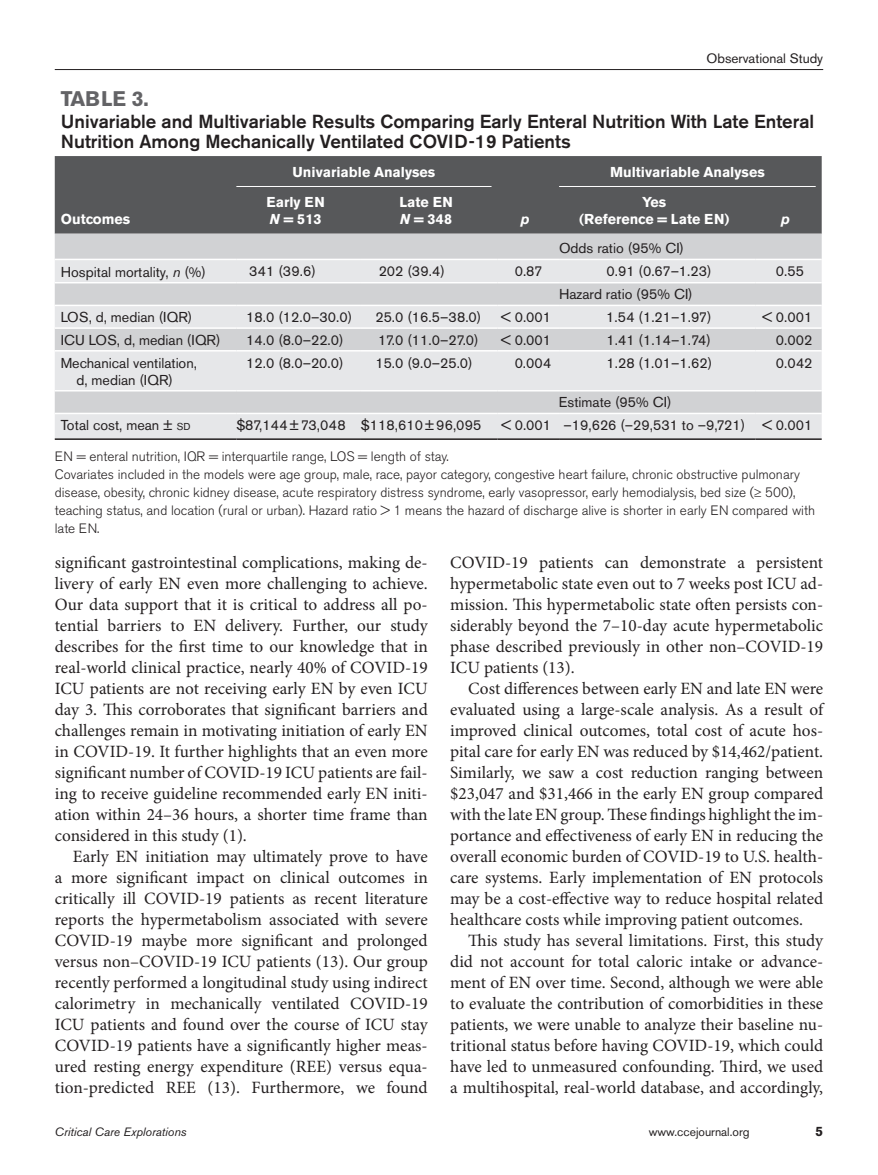
<style>
.page{position:relative;width:878px;height:1175px;background:#fff}
.page>*{position:absolute;margin:0;border:0;box-sizing:border-box;transform-origin:0 0}
.t1{font:700 21px "Akzidenz Grotesk BE";color:#636366}
.t2{font:500 18.75px/19.5px "Akzidenz Grotesk BE";color:#231f20}
.t3{font:17.25px/21px "Minion Pro";color:#231f20;text-align:justify}
.t4{font:14.25px/17.2px "Akzidenz Grotesk BE";color:#231f20;text-align:center}
.t5{font:700 14.25px/17.2px "Akzidenz Grotesk BE";color:#fff}
.t6{font:italic 700 14.25px "Akzidenz Grotesk BE";color:#fff}
.t7{font:300 13.5px/18px "Akzidenz Grotesk BE";color:#231f20}
.t8{font:13.5px "Akzidenz Grotesk BE";color:#231f20}
.t9{font:700 13.5px "Akzidenz Grotesk BE";color:#231f20}
.t10{font:italic 12px "Akzidenz Grotesk BE";color:#231f20}
.t11{font:12px "Akzidenz Grotesk BE";color:#231f20}
.s1{font-style:italic}
.s2{font-size:10.05px}
</style>
<div class="page">
<hr style="left:55px;top:69px;width:768px;height:1px;background:#231f20">
<div style="left:55px;top:156px;width:766px;height:78px;background:#57585a"></div>
<div style="left:55px;top:234px;width:766px;height:25px;background:#d1d2d4"></div>
<svg style="left:55px;top:260px;width:766px;height:178px;background:#dedfe1"></svg>
<hr style="left:55px;top:282px;width:181px;height:1px;background:#fff">
<hr style="left:236px;top:282px;width:125px;height:1px;background:#fff">
<hr style="left:361px;top:282px;width:136px;height:1px;background:#fff">
<hr style="left:497px;top:282px;width:62px;height:1px;background:#fff">
<hr style="left:559px;top:282px;width:196px;height:1px;background:#fff">
<hr style="left:755px;top:282px;width:66px;height:1px;background:#fff">
<hr style="left:55px;top:305px;width:181px;height:1px;background:#fff">
<hr style="left:236px;top:305px;width:125px;height:1px;background:#fff">
<hr style="left:361px;top:305px;width:136px;height:1px;background:#fff">
<hr style="left:497px;top:305px;width:62px;height:1px;background:#fff">
<hr style="left:559px;top:305px;width:196px;height:1px;background:#fff">
<hr style="left:755px;top:305px;width:66px;height:1px;background:#fff">
<hr style="left:55px;top:327px;width:181px;height:2px;background:#fff">
<hr style="left:236px;top:327px;width:125px;height:2px;background:#fff">
<hr style="left:361px;top:327px;width:136px;height:2px;background:#fff">
<hr style="left:497px;top:327px;width:62px;height:2px;background:#fff">
<hr style="left:559px;top:327px;width:196px;height:2px;background:#fff">
<hr style="left:755px;top:327px;width:66px;height:2px;background:#fff">
<hr style="left:55px;top:350px;width:181px;height:1px;background:#fff">
<hr style="left:236px;top:350px;width:125px;height:1px;background:#fff">
<hr style="left:361px;top:350px;width:136px;height:1px;background:#fff">
<hr style="left:497px;top:350px;width:62px;height:1px;background:#fff">
<hr style="left:559px;top:350px;width:196px;height:1px;background:#fff">
<hr style="left:755px;top:350px;width:66px;height:1px;background:#fff">
<hr style="left:55px;top:390px;width:181px;height:1px;background:#fff">
<hr style="left:236px;top:390px;width:125px;height:1px;background:#fff">
<hr style="left:361px;top:390px;width:136px;height:1px;background:#fff">
<hr style="left:497px;top:390px;width:62px;height:1px;background:#fff">
<hr style="left:559px;top:390px;width:196px;height:1px;background:#fff">
<hr style="left:755px;top:390px;width:66px;height:1px;background:#fff">
<hr style="left:55px;top:413px;width:181px;height:1px;background:#fff">
<hr style="left:236px;top:413px;width:125px;height:1px;background:#fff">
<hr style="left:361px;top:413px;width:136px;height:1px;background:#fff">
<hr style="left:497px;top:413px;width:62px;height:1px;background:#fff">
<hr style="left:559px;top:413px;width:196px;height:1px;background:#fff">
<hr style="left:755px;top:413px;width:66px;height:1px;background:#fff">
<hr style="left:55px;top:438px;width:181px;height:2px;background:#231f20">
<hr style="left:236px;top:438px;width:125px;height:2px;background:#231f20">
<hr style="left:361px;top:438px;width:136px;height:2px;background:#231f20">
<hr style="left:497px;top:438px;width:62px;height:2px;background:#231f20">
<hr style="left:559px;top:438px;width:196px;height:2px;background:#231f20">
<hr style="left:755px;top:438px;width:66px;height:2px;background:#231f20">
<hr style="left:236px;top:186px;width:255px;height:1px;background:#fff">
<hr style="left:559px;top:186px;width:256px;height:1px;background:#fff">
<p class="t8" style="left:706px;top:50px;width:118px">Observational Study</p>
<p class="t1" style="left:61px;top:86px;width:89px">TABLE 3.</p>
<p class="t2" style="left:61px;top:112px;width:755px">Univariable and Multivariable Results Comparing Early Enteral Nutrition With Late Enteral<br>Nutrition Among Mechanically Ventilated COVID-19 Patients</p>
<p class="t5" style="left:61px;top:210px;width:71px">Outcomes</p>
<p class="t5" style="left:292px;top:163px;width:144px">Univariable Analyses</p>
<p class="t5" style="left:610px;top:163px;width:156px">Multivariable Analyses</p>
<p class="t5" style="left:266px;top:193px;width:60px">Early EN<br><span class="s1">N</span> = 513</p>
<p class="t5" style="left:399px;top:193px;width:55px">Late EN<br><span class="s1">N</span> = 348</p>
<p class="t5" style="left:579px;top:193px;width:152px;text-align:center">Yes<br>(Reference = Late EN)</p>
<p class="t6" style="left:521px;top:210px;width:10px">p</p>
<p class="t4" style="left:559px;top:240px;width:126px">Odds ratio (95% CI)</p>
<p class="t6" style="left:781px;top:210px;width:10px">p</p>
<p class="t4" style="left:61px;top:263px;width:147px">Hospital mortality, <span class="s1">n</span> (%)</p>
<p class="t4" style="left:249px;top:262px;width:68px">341 (39.6)</p>
<p class="t4" style="left:378px;top:262px;width:68px">202 (39.4)</p>
<p class="t4" style="left:514px;top:262px;width:29px">0.87</p>
<p class="t4" style="left:606px;top:262px;width:107px">0.91 (0.67–1.23)</p>
<p class="t4" style="left:775px;top:262px;width:30px">0.55</p>
<p class="t4" style="left:559px;top:286px;width:135px">Hazard ratio (95% CI)</p>
<p class="t4" style="left:61px;top:308px;width:133px">LOS, d, median (IQR)</p>
<p class="t4" style="left:246px;top:308px;width:107px">18.0 (12.0–30.0)</p>
<p class="t4" style="left:375px;top:308px;width:107px">25.0 (16.5–38.0)</p>
<p class="t4" style="left:501px;top:308px;width:51px">&lt; 0.001</p>
<p class="t4" style="left:606px;top:308px;width:107px">1.54 (1.21–1.97)</p>
<p class="t4" style="left:762px;top:308px;width:51px">&lt; 0.001</p>
<p class="t4" style="left:61px;top:331px;width:161px">ICU LOS, d, median (IQR)</p>
<p class="t4" style="left:246px;top:331px;width:99px">14.0 (8.0–22.0)</p>
<p class="t4" style="left:378px;top:331px;width:102px">17.0 (11.0–27.0)</p>
<p class="t4" style="left:501px;top:331px;width:51px">&lt; 0.001</p>
<p class="t4" style="left:606px;top:331px;width:106px">1.41 (1.14–1.74)</p>
<p class="t4" style="left:775px;top:331px;width:38px">0.002</p>
<p class="t4" style="left:61px;top:354px;width:138px">Mechanical ventilation, d, median (IQR)</p>
<p class="t4" style="left:246px;top:354px;width:99px">12.0 (8.0–20.0)</p>
<p class="t4" style="left:375px;top:354px;width:99px">15.0 (9.0–25.0)</p>
<p class="t4" style="left:514px;top:354px;width:38px">0.004</p>
<p class="t4" style="left:606px;top:354px;width:107px">1.28 (1.01–1.62)</p>
<p class="t4" style="left:775px;top:354px;width:38px">0.042</p>
<p class="t4" style="left:559px;top:394px;width:114px">Estimate (95% CI)</p>
<p class="t4" style="left:61px;top:416px;width:131px">Total cost, mean ± <span class="s2">sd</span></p>
<p class="t4" style="left:236px;top:416px;width:246px">$87,144±73,048 $118,610±96,095</p>
<p class="t4" style="left:501px;top:416px;width:312px">&lt; 0.001 –19,626 (–29,531 to –9,721) &lt; 0.001</p>
<p class="t7" style="left:55px;top:447px;width:761px">EN = enteral nutrition, IQR = interquartile range, LOS = length of stay.<br>Covariates included in the models were age group, male, race, payor category, congestive heart failure, chronic obstructive pulmonary disease, obesity, chronic kidney disease, acute respiratory distress syndrome, early vasopressor, early hemodialysis, bed size (≥ 500), teaching status, and location (rural or urban). Hazard ratio &gt; 1 means the hazard of discharge alive is shorter in early EN compared with late EN.</p>
<p class="t3" style="left:55px;top:552px;width:374px">significant gastrointestinal complications, making de&shy;livery of early EN even more challenging to achieve.<br>Our data support that it is critical to address all po&shy;tential barriers to EN delivery. Further, our study describes for the first time to our knowledge that in real-world clinical practice, nearly 40% of COVID-19<br>ICU patients are not receiving early EN by even ICU day 3. This corroborates that significant barriers and challenges remain in motivating initiation of early EN in COVID-19. It further highlights that an even more significant number of COVID-19 ICU patients are fail&shy;ing to receive guideline recommended early EN initi&shy;ation within 24–36 hours, a shorter time frame than considered in this study (1).</p>
<p class="t3" style="left:55px;top:846px;width:374px;text-indent:18px">Early EN initiation may ultimately prove to have a more significant impact on clinical outcomes in critically ill COVID-19 patients as recent literature reports the hypermetabolism associated with severe COVID-19 maybe more significant and prolonged versus non–COVID-19 ICU patients (13). Our group recently performed a longitudinal study using indirect calorimetry in mechanically ventilated COVID-19<br>ICU patients and found over the course of ICU stay COVID-19 patients have a significantly higher meas&shy;ured resting energy expenditure (REE) versus equa&shy;tion-predicted REE (13). Furthermore, we found</p>
<p class="t3" style="left:450px;top:552px;width:374px">COVID-19 patients can demonstrate a persistent hypermetabolic state even out to 7 weeks post ICU ad&shy;mission. This hypermetabolic state often persists con&shy;siderably beyond the 7–10-day acute hypermetabolic phase described previously in other non–COVID-19<br>ICU patients (13).</p>
<p class="t3" style="left:450px;top:678px;width:374px;text-indent:18px">Cost differences between early EN and late EN were evaluated using a large-scale analysis. As a result of improved clinical outcomes, total cost of acute hos&shy;pital care for early EN was reduced by $14,462/patient.<br>Similarly, we saw a cost reduction ranging between $23,047 and $31,466 in the early EN group compared with the late EN group. These findings highlight the im&shy;portance and effectiveness of early EN in reducing the overall economic burden of COVID-19 to U.S. health&shy;care systems. Early implementation of EN protocols may be a cost-effective way to reduce hospital related healthcare costs while improving patient outcomes.</p>
<p class="t3" style="left:450px;top:930px;width:374px;text-indent:18px">This study has several limitations. First, this study did not account for total caloric intake or advance&shy;ment of EN over time. Second, although we were able to evaluate the contribution of comorbidities in these patients, we were unable to analyze their baseline nu&shy;tritional status before having COVID-19, which could have led to unmeasured confounding. Third, we used a multihospital, real-world database, and accordingly,</p>
<p class="t10" style="left:55px;top:1125px;width:133px">Critical Care Explorations</p>
<p class="t11" style="left:648px;top:1125px;width:102px">www.ccejournal.org</p>
<p class="t9" style="left:815px;top:1123px;width:9px">5</p>
</div>
